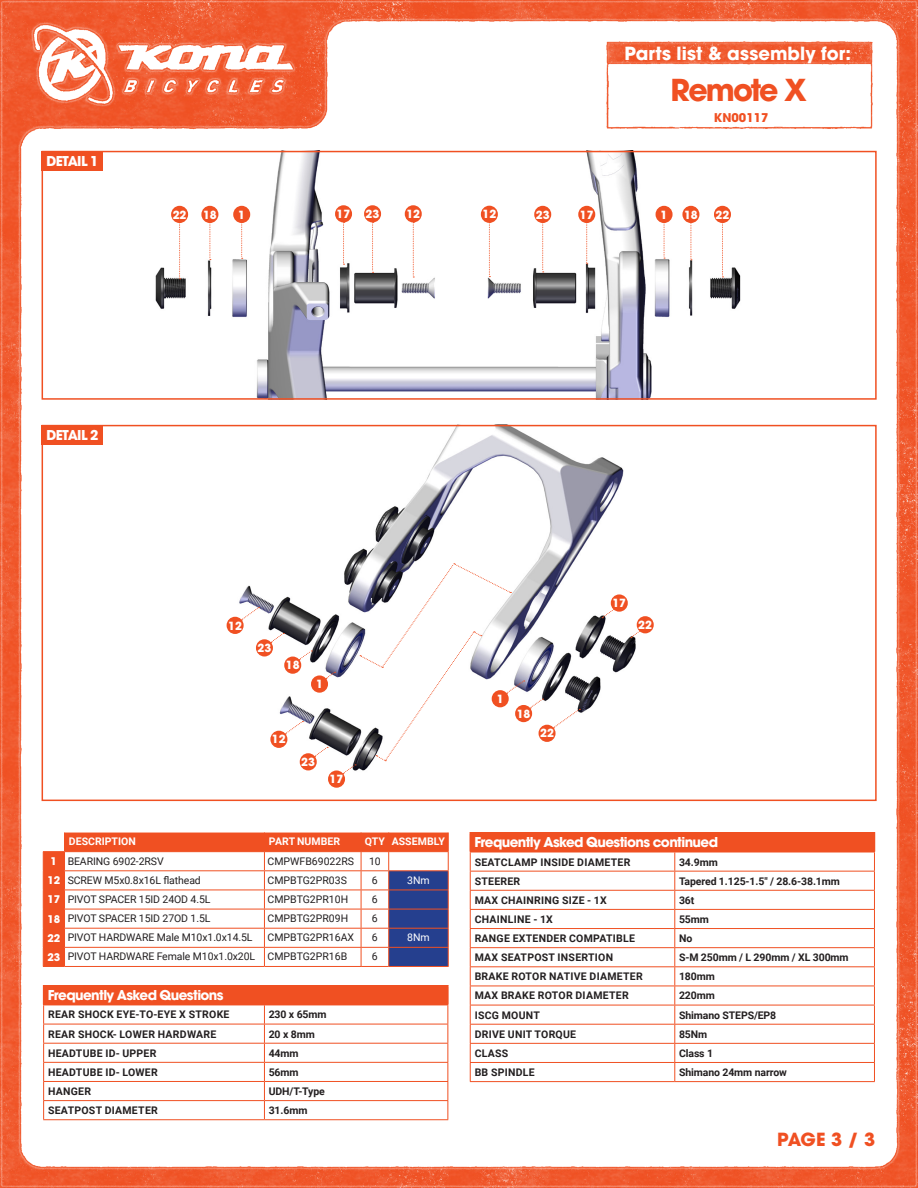
<style>
.page{position:relative;width:918px;height:1188px;background:#fff}
.page>*{position:absolute;margin:0;border:0;box-sizing:border-box;transform-origin:0 0}
.t1{font:700 30px "ITC Avant Garde Pro";letter-spacing:-.06em;color:#f05022}
.t2{font:700 18px "ITC Avant Garde Pro";letter-spacing:.005em;color:#fff}
.t3{font:700 18px "ITC Avant Garde Pro";color:#f05022}
.t4{font:700 13.5px "ITC Avant Garde Pro";letter-spacing:-.045em;color:#fff}
.t5{font:700 12px "ITC Avant Garde Pro";color:#f05022}
.t6{font:700 11.25px "ITC Avant Garde Pro";color:#fff}
.t7{font:700 10.5px "Roboto";letter-spacing:.025em;color:#231f20}
.t8{font:10.5px "Roboto";letter-spacing:-.01em;color:#231f20}
.t9{font:700 10.5px "Roboto";letter-spacing:-.01em;color:#231f20}
.t10{font:700 10.5px "Roboto";color:#fff}
.t11{font:700 10.5px "ITC Avant Garde Pro";color:#fff}
.t12{font:10.5px "Roboto";color:#fff}
</style>
<div class="page">
<img style="left:0;top:0;width:918px;height:1188px">
<div style="left:42px;top:151px;width:61px;height:19px;background:#f05022"></div>
<div style="left:42px;top:425px;width:61px;height:19px;background:#f05022"></div>
<div style="left:42px;top:151px;width:835px;height:249px;border:2px solid #f05022"></div>
<div style="left:42px;top:425px;width:835px;height:376px;border:2px solid #f05022"></div>
<p class="t4" style="left:46px;top:152px;width:54px">DETAIL 1</p>
<h2 class="t2" style="left:624px;top:41px;width:228px">Parts list &amp; assembly for:</h2>
<h1 class="t1" style="left:671px;top:70px;width:138px">Remote X</h1>
<p class="t5" style="left:714px;top:110px;width:56px">KN00117</p>
<p class="t6" style="left:173px;top:207px;width:15px">22</p>
<p class="t6" style="left:203px;top:207px;width:15px">18</p>
<p class="t6" style="left:238px;top:207px;width:8px">1</p>
<p class="t6" style="left:337px;top:206px;width:15px">17</p>
<p class="t6" style="left:366px;top:206px;width:15px">23</p>
<p class="t6" style="left:406px;top:206px;width:15px">12</p>
<p class="t6" style="left:482px;top:207px;width:15px">12</p>
<p class="t6" style="left:536px;top:207px;width:15px">23</p>
<p class="t6" style="left:580px;top:207px;width:15px">17</p>
<p class="t6" style="left:661px;top:207px;width:8px">1</p>
<p class="t6" style="left:684px;top:207px;width:15px">18</p>
<p class="t6" style="left:716px;top:207px;width:15px">22</p>
<p class="t4" style="left:46px;top:426px;width:54px">DETAIL 2</p>
<p class="t6" style="left:228px;top:618px;width:15px">12</p>
<p class="t6" style="left:258px;top:640px;width:15px">23</p>
<p class="t6" style="left:286px;top:658px;width:15px">18</p>
<p class="t6" style="left:316px;top:677px;width:8px">1</p>
<p class="t6" style="left:272px;top:732px;width:15px">12</p>
<p class="t6" style="left:301px;top:754px;width:15px">23</p>
<p class="t6" style="left:330px;top:772px;width:15px">17</p>
<p class="t6" style="left:497px;top:691px;width:8px">1</p>
<p class="t6" style="left:517px;top:706px;width:15px">18</p>
<p class="t6" style="left:540px;top:726px;width:15px">22</p>
<p class="t6" style="left:612px;top:596px;width:15px">17</p>
<p class="t6" style="left:638px;top:617px;width:15px">22</p>
<p class="t10" style="left:69px;top:834px;width:68px">DESCRIPTION</p>
<p class="t10" style="left:269px;top:834px;width:73px">PART NUMBER</p>
<p class="t10" style="left:365px;top:834px;width:22px">QTY</p>
<p class="t10" style="left:392px;top:834px;width:55px">ASSEMBLY</p>
<p class="t11" style="left:51px;top:854px;width:8px">1</p>
<p class="t8" style="left:68px;top:854px;width:97px">BEARING 6902-2RSV</p>
<p class="t8" style="left:268px;top:854px;width:88px">CMPWFB69022RS</p>
<p class="t8" style="left:369px;top:854px;width:13px">10</p>
<p class="t11" style="left:47px;top:873px;width:14px">12</p>
<p class="t8" style="left:68px;top:873px;width:135px">SCREW M5x0.8x16L flathead</p>
<p class="t8" style="left:268px;top:873px;width:81px">CMPBTG2PR03S</p>
<p class="t8" style="left:372px;top:873px;width:7px">6</p>
<p class="t12" style="left:407px;top:873px;width:24px">3Nm</p>
<p class="t11" style="left:47px;top:893px;width:14px">17</p>
<p class="t8" style="left:68px;top:892px;width:144px">PIVOT SPACER 15ID 24OD 4.5L</p>
<p class="t8" style="left:268px;top:892px;width:82px">CMPBTG2PR10H</p>
<p class="t8" style="left:372px;top:892px;width:7px">6</p>
<p class="t11" style="left:47px;top:912px;width:14px">18</p>
<p class="t8" style="left:68px;top:911px;width:144px">PIVOT SPACER 15ID 27OD 1.5L</p>
<p class="t8" style="left:268px;top:911px;width:82px">CMPBTG2PR09H</p>
<p class="t8" style="left:372px;top:911px;width:7px">6</p>
<p class="t11" style="left:47px;top:931px;width:14px">22</p>
<p class="t8" style="left:68px;top:930px;width:186px">PIVOT HARDWARE Male M10x1.0x14.5L</p>
<p class="t8" style="left:268px;top:930px;width:88px">CMPBTG2PR16AX</p>
<p class="t8" style="left:372px;top:930px;width:7px">6</p>
<p class="t12" style="left:407px;top:930px;width:24px">8Nm</p>
<p class="t11" style="left:47px;top:950px;width:14px">23</p>
<p class="t8" style="left:68px;top:949px;width:189px">PIVOT HARDWARE Female M10x1.0x20L</p>
<p class="t8" style="left:268px;top:949px;width:81px">CMPBTG2PR16B</p>
<p class="t8" style="left:372px;top:949px;width:7px">6</p>
<p class="t4" style="left:48px;top:986px;width:177px">Frequently Asked Questions</p>
<p class="t7" style="left:48px;top:1007px;width:183px">REAR SHOCK EYE-TO-EYE X STROKE</p>
<p class="t7" style="left:269px;top:1007px;width:59px">230 x 65mm</p>
<p class="t7" style="left:48px;top:1026px;width:170px">REAR SHOCK- LOWER HARDWARE</p>
<p class="t7" style="left:269px;top:1026px;width:48px">20 x 8mm</p>
<p class="t7" style="left:48px;top:1046px;width:110px">HEADTUBE ID- UPPER</p>
<p class="t7" style="left:269px;top:1046px;width:31px">44mm</p>
<p class="t7" style="left:48px;top:1065px;width:111px">HEADTUBE ID- LOWER</p>
<p class="t7" style="left:269px;top:1065px;width:31px">56mm</p>
<p class="t7" style="left:48px;top:1084px;width:45px">HANGER</p>
<p class="t7" style="left:269px;top:1084px;width:58px">UDH/T-Type</p>
<p class="t7" style="left:48px;top:1103px;width:111px">SEATPOST DIAMETER</p>
<p class="t7" style="left:269px;top:1103px;width:40px">31.6mm</p>
<p class="t4" style="left:474px;top:833px;width:245px">Frequently Asked Questions continued</p>
<p class="t7" style="left:475px;top:854px;width:157px">SEATCLAMP INSIDE DIAMETER</p>
<p class="t7" style="left:679px;top:854px;width:40px">34.9mm</p>
<p class="t7" style="left:475px;top:874px;width:47px">STEERER</p>
<p class="t9" style="left:679px;top:874px;width:162px">Tapered 1.125-1.5" / 28.6-38.1mm</p>
<p class="t7" style="left:475px;top:893px;width:134px">MAX CHAINRING SIZE - 1X</p>
<p class="t7" style="left:679px;top:893px;width:17px">36t</p>
<p class="t7" style="left:475px;top:912px;width:80px">CHAINLINE - 1X</p>
<p class="t7" style="left:679px;top:912px;width:31px">55mm</p>
<p class="t7" style="left:475px;top:931px;width:162px">RANGE EXTENDER COMPATIBLE</p>
<p class="t7" style="left:679px;top:931px;width:15px">No</p>
<p class="t7" style="left:475px;top:950px;width:140px">MAX SEATPOST INSERTION</p>
<p class="t9" style="left:679px;top:950px;width:171px">S-M 250mm / L 290mm / XL 300mm</p>
<p class="t7" style="left:475px;top:969px;width:170px">BRAKE ROTOR NATIVE DIAMETER</p>
<p class="t7" style="left:679px;top:969px;width:37px">180mm</p>
<p class="t7" style="left:475px;top:988px;width:156px">MAX BRAKE ROTOR DIAMETER</p>
<p class="t7" style="left:679px;top:988px;width:37px">220mm</p>
<p class="t7" style="left:475px;top:1007px;width:67px">ISCG MOUNT</p>
<p class="t9" style="left:679px;top:1007px;width:99px">Shimano STEPS/EP8</p>
<p class="t7" style="left:475px;top:1027px;width:103px">DRIVE UNIT TORQUE</p>
<p class="t7" style="left:679px;top:1027px;width:30px">85Nm</p>
<p class="t7" style="left:475px;top:1046px;width:35px">CLASS</p>
<p class="t7" style="left:679px;top:1046px;width:36px">Class 1</p>
<p class="t7" style="left:475px;top:1065px;width:62px">BB SPINDLE</p>
<p class="t9" style="left:679px;top:1065px;width:109px">Shimano 24mm narrow</p>
<h2 class="t3" style="left:777px;top:1127px;width:100px">PAGE 3 / 3</h2>
</div>
